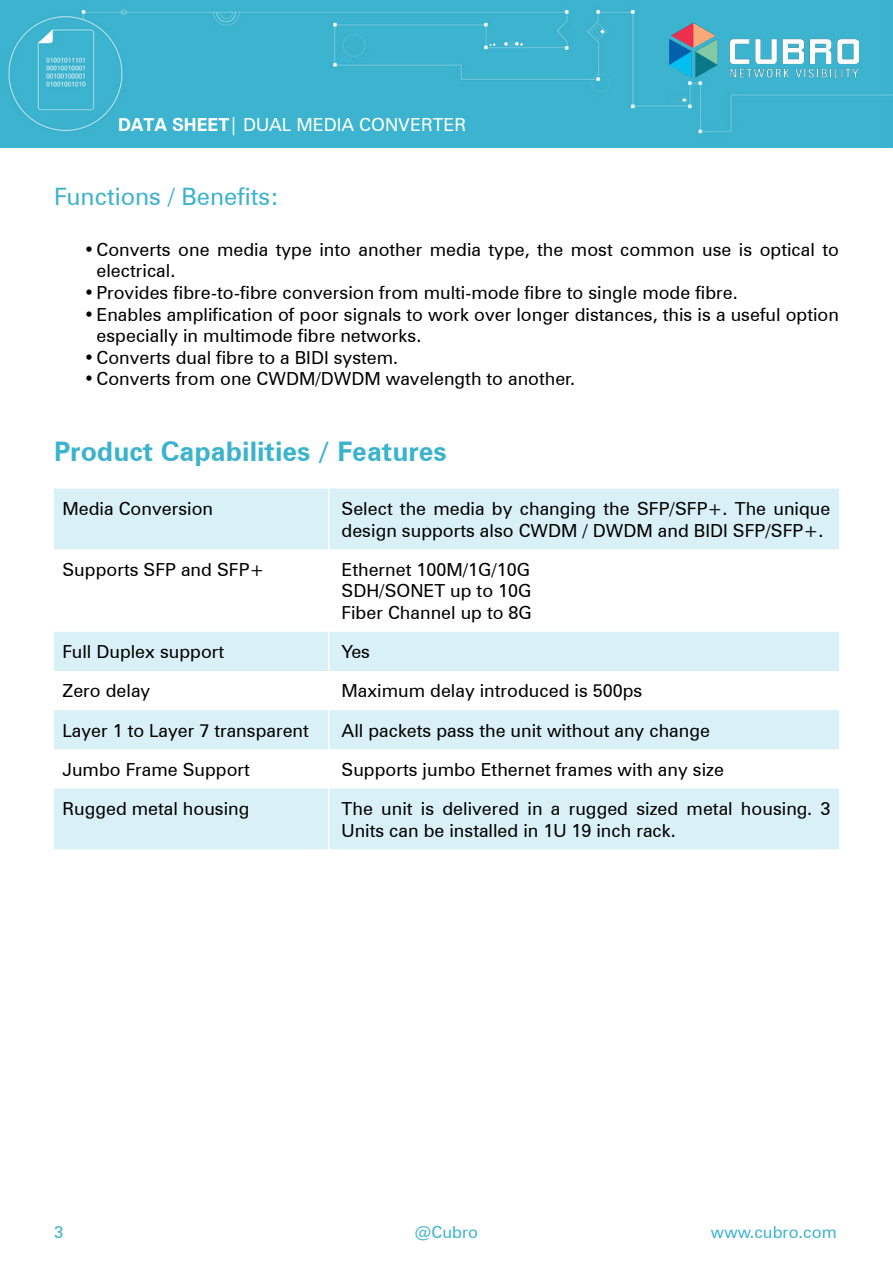
<style>
.page{position:relative;width:893px;height:1263px;background:#fff}
.page>*{position:absolute;margin:0;border:0;box-sizing:border-box;transform-origin:0 0}
.t1{font:700 27px "Zurich BT";color:#3cb3ce}
.t2{font:24px "Zurich BT";color:#3cb3ce}
.t3{font:18px/21.6px "Zurich BT";color:#000}
.t4{font:18px "Zurich BT";color:#fff}
.t5{font:16.5px "Zurich BT";color:#3cb3ce}
.s1{font-weight:700}
</style>
<div class="page">
<div style="left:0;top:0;width:893px;height:147px;background:#3cb4cf"></div>
<img style="left:669px;top:17px;width:189px;height:65px">
<svg style="left:54px;top:489px;width:785px;height:360px;fill:#d8f0f6"></svg>
<hr style="left:328px;top:489px;width:2px;height:60px;background:#fff">
<hr style="left:328px;top:549px;width:2px;height:83px;background:#fff">
<hr style="left:328px;top:632px;width:2px;height:39px;background:#fff">
<hr style="left:328px;top:671px;width:2px;height:39px;background:#fff">
<hr style="left:328px;top:710px;width:2px;height:39px;background:#fff">
<hr style="left:328px;top:749px;width:2px;height:39px;background:#fff">
<hr style="left:328px;top:788px;width:2px;height:61px;background:#fff">
<p class="t4" style="left:118px;top:117px;width:350px"><span class="s1">DATA SHEET</span>| DUAL MEDIA CONVERTER</p>
<h2 class="t2" style="left:54px;top:188px;width:227px">Functions / Benefits:</h2>
<p class="t3" style="left:97px;top:240px;width:744px;text-indent:-13px">• Converts one media type into another media type, the most common use is optical to electrical.</p>
<p class="t3" style="left:84px;top:283px;width:655px">• Provides fibre-to-fibre conversion from multi-mode fibre to single mode fibre.</p>
<p class="t3" style="left:97px;top:305px;width:744px;text-indent:-13px">• Enables amplification of poor signals to work over longer distances, this is a useful option especially in multimode fibre networks.</p>
<p class="t3" style="left:84px;top:348px;width:316px">• Converts dual fibre to a BIDI system.</p>
<p class="t3" style="left:84px;top:370px;width:493px">• Converts from one CWDM/DWDM wavelength to another.</p>
<h1 class="t1" style="left:54px;top:441px;width:394px">Product Capabilities / Features</h1>
<p class="t3" style="left:63px;top:499px;width:152px">Media Conversion</p>
<p class="t3" style="left:342px;top:499px;width:490px">Select the media by changing the SFP/SFP+. The unique design supports also CWDM / DWDM and BIDI SFP/SFP+.</p>
<p class="t3" style="left:63px;top:560px;width:204px">Supports SFP and SFP+</p>
<p class="t3" style="left:342px;top:560px;width:192px;text-align:justify">Ethernet 100M/1G/10G SDH/SONET up to 10G Fiber Channel up to 8G</p>
<p class="t3" style="left:63px;top:643px;width:163px">Full Duplex support</p>
<p class="t3" style="left:342px;top:643px;width:30px">Yes</p>
<p class="t3" style="left:63px;top:682px;width:89px">Zero delay</p>
<p class="t3" style="left:342px;top:682px;width:302px">Maximum delay introduced is 500ps</p>
<p class="t3" style="left:63px;top:721px;width:248px">Layer 1 to Layer 7 transparent</p>
<p class="t3" style="left:342px;top:721px;width:370px">All packets pass the unit without any change</p>
<p class="t3" style="left:63px;top:760px;width:189px">Jumbo Frame Support</p>
<p class="t3" style="left:342px;top:760px;width:384px">Supports jumbo Ethernet frames with any size</p>
<p class="t3" style="left:63px;top:799px;width:189px">Rugged metal housing</p>
<p class="t3" style="left:342px;top:799px;width:490px">The unit is delivered in a rugged sized metal housing. 3<br>Units can be installed in 1U 19 inch rack.</p>
<p class="t5" style="left:415px;top:1226px;width:65px">@Cubro</p>
<p class="t5" style="left:54px;top:1226px;width:11px">3</p>
<p class="t5" style="left:711px;top:1226px;width:127px">www.cubro.com</p>
</div>
